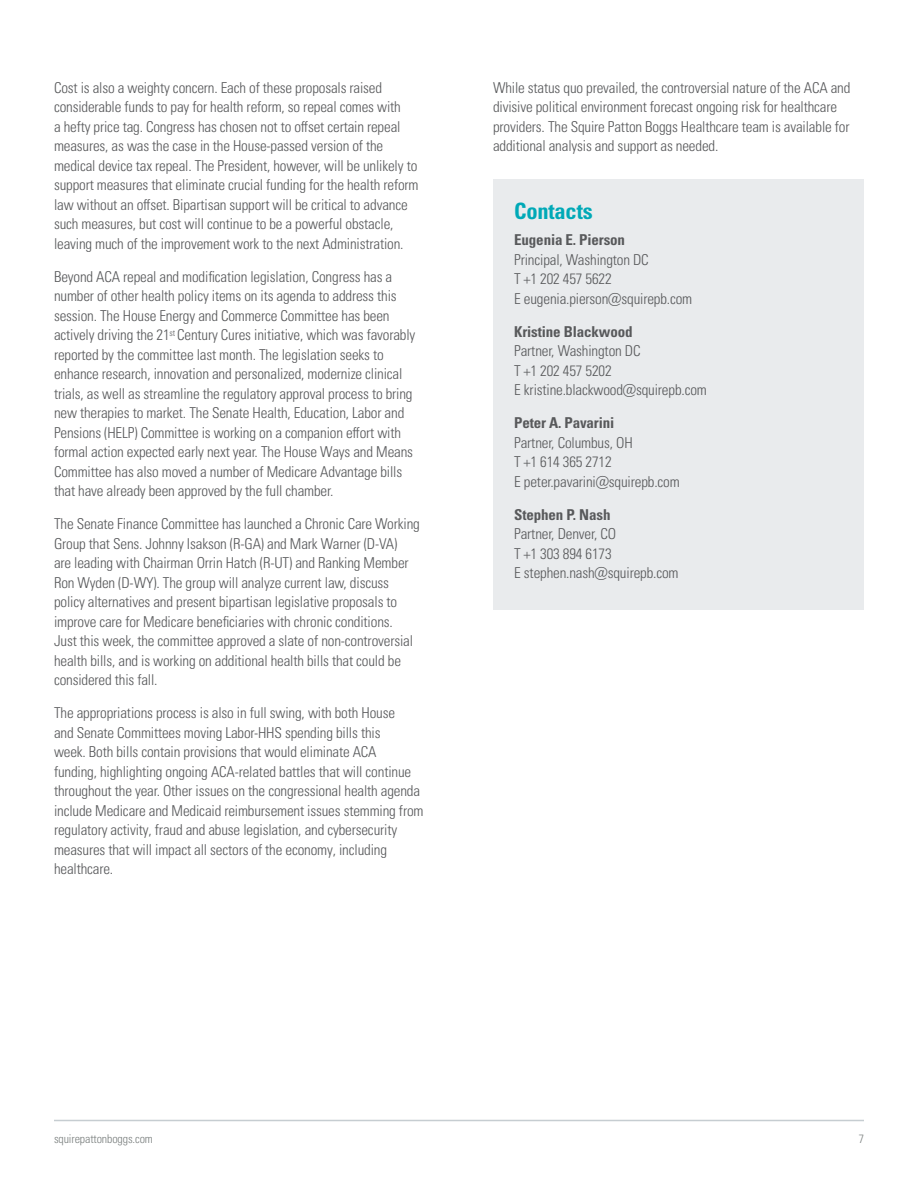
<style>
.page{position:relative;width:918px;height:1188px;background:#fff}
.page>*{position:absolute;margin:0;border:0;box-sizing:border-box;transform-origin:0 0}
.Heading_2{font:22.5px "Univers LTCYR 67 Bold Cond";letter-spacing:-.01em;color:#00a9b7}
.Body_text{font:15px/19.5px "Univers LTCYR 47 Light Cond";letter-spacing:-.01em;color:#58595b}
.t1{font:12px "Univers LTCYR 47 Light Cond";letter-spacing:-.01em;color:#7c8180}
.s1{font-family:"Univers LTCYR 67 Bold Cond"}
</style>
<div class="page">
<hr style="left:54px;top:1120px;width:810px;height:1px;background:#c6cdd1">
<div style="left:493px;top:180px;width:371px;height:430px;background:#e9ebed"></div>
<p class="Body_text" style="left:54px;top:77px;width:366px">Cost is also a weighty concern. Each of these proposals raised considerable funds to pay for health reform, so repeal comes with<br>a hefty price tag. Congress has chosen not to offset certain repeal measures, as was the case in the House-passed version of the medical device tax repeal. The President, however, will be unlikely to support measures that eliminate crucial funding for the health reform law without an offset. Bipartisan support will be critical to advance such measures, but cost will continue to be a powerful obstacle, leaving much of the improvement work to the next Administration.</p>
<p class="Body_text" style="left:54px;top:266px;width:363px">Beyond ACA repeal and modification legislation, Congress has a number of other health policy items on its agenda to address this session. The House Energy and Commerce Committee has been actively driving the 21<sup>st</sup> Century Cures initiative, which was favorably reported by the committee last month. The legislation seeks to enhance research, innovation and personalized, modernize clinical trials, as well as streamline the regulatory approval process to bring new therapies to market. The Senate Health, Education, Labor and Pensions (HELP) Committee is working on a companion effort with formal action expected early next year. The House Ways and Means Committee has also moved a number of Medicare Advantage bills that have already been approved by the full chamber.</p>
<p class="Body_text" style="left:54px;top:514px;width:367px">The Senate Finance Committee has launched a Chronic Care Working Group that Sens. Johnny Isakson (R-GA) and Mark Warner (D-VA)<br>are leading with Chairman Orrin Hatch (R-UT) and Ranking Member Ron Wyden (D-WY). The group will analyze current law, discuss policy alternatives and present bipartisan legislative proposals to improve care for Medicare beneficiaries with chronic conditions.<br>Just this week, the committee approved a slate of non-controversial health bills, and is working on additional health bills that could be considered this fall.</p>
<p class="Body_text" style="left:54px;top:703px;width:371px">The appropriations process is also in full swing, with both House<br>and Senate Committees moving Labor-HHS spending bills this<br>week. Both bills contain provisions that would eliminate ACA<br>funding, highlighting ongoing ACA-related battles that will continue throughout the year. Other issues on the congressional health agenda include Medicare and Medicaid reimbursement issues stemming from regulatory activity, fraud and abuse legislation, and cybersecurity measures that will impact all sectors of the economy, including healthcare.</p>
<p class="Body_text" style="left:493px;top:77px;width:359px">While status quo prevailed, the controversial nature of the ACA and divisive political environment forecast ongoing risk for healthcare providers. The Squire Patton Boggs Healthcare team is available for additional analysis and support as needed.</p>
<p class="Heading_2" style="left:514px;top:197px;width:80px">Contacts</p>
<p class="Body_text" style="left:514px;top:229px;width:180px"><span class="s1">Eugenia E. Pierson<br></span>Principal, Washington DC<br>T +1 202 457 5622<br>E eugenia.pierson@squirepb.com</p>
<p class="Body_text" style="left:514px;top:321px;width:194px"><span class="s1">Kristine Blackwood<br></span>Partner, Washington DC<br>T +1 202 457 5202<br>E kristine.blackwood@squirepb.com</p>
<p class="Body_text" style="left:514px;top:412px;width:167px"><span class="s1">Peter A. Pavarini<br></span>Partner, Columbus, OH<br>T +1 614 365 2712<br>E peter.pavarini@squirepb.com</p>
<p class="Body_text" style="left:514px;top:504px;width:166px"><span class="s1">Stephen P. Nash<br></span>Partner, Denver, CO<br>T +1 303 894 6173<br>E stephen.nash@squirepb.com</p>
<p class="t1" style="left:54px;top:1130px;width:100px">squirepattonboggs.com</p>
<p class="t1" style="left:859px;top:1130px;width:7px">7</p>
</div>
